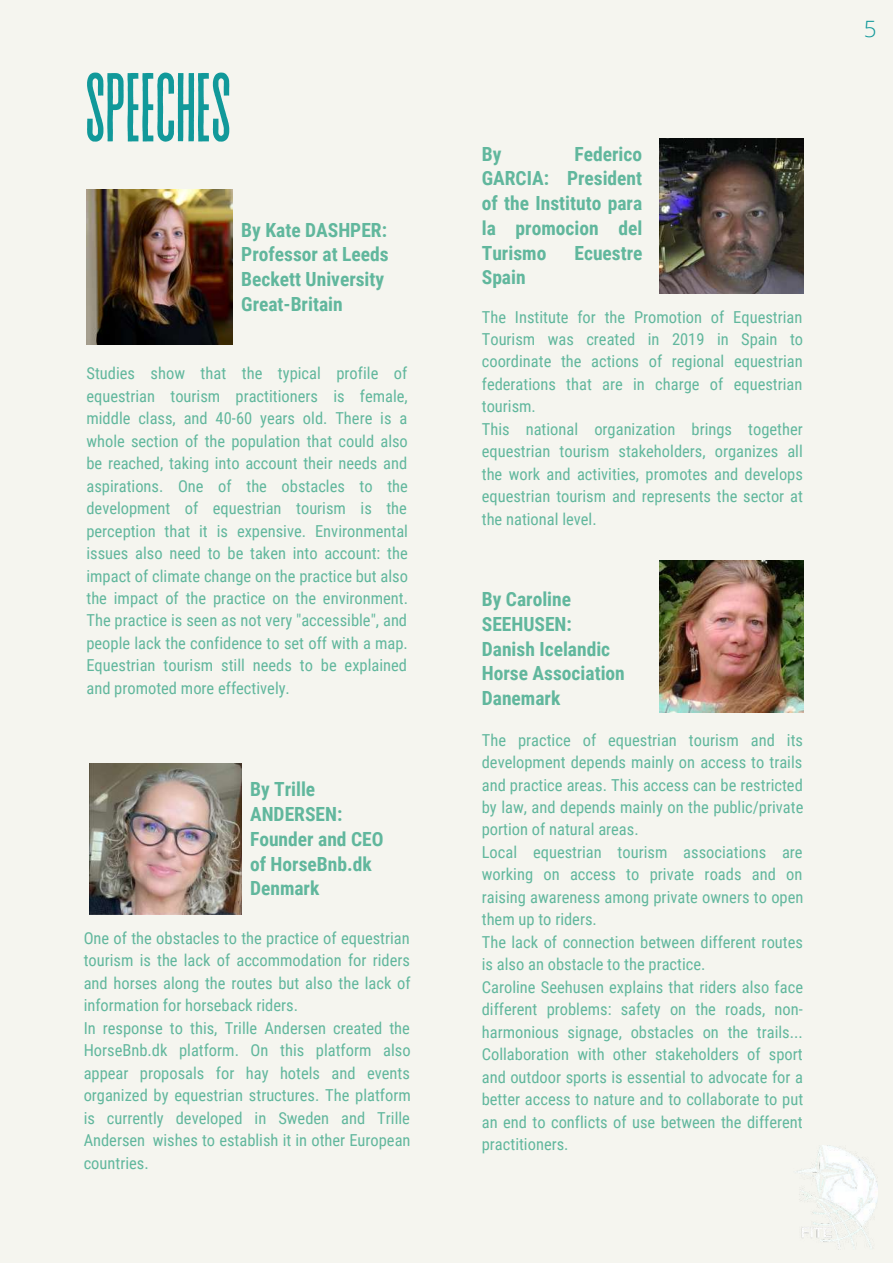
<style>
.page{position:relative;width:893px;height:1264px;background:#fff}
.page>*{position:absolute;margin:0;border:0;box-sizing:border-box;transform-origin:0 0}
.t1{font:97.35px "Revive 80 Tall";letter-spacing:-.03em;color:#11999a}
.t2{font:300 22.5px "Open Sans";color:#11999a}
.t3{font:700 19.5px/24.8px "Roboto Condensed";color:#61b79d}
.t4{font:16.5px/22.5px "Roboto Condensed";color:#61b79d}
</style>
<div class="page">
<div style="left:0;top:0;width:892px;height:1262px;background:#f5f5ef"></div>
<img style="left:659px;top:138px;width:144px;height:155px">
<img style="left:89px;top:763px;width:152px;height:152px">
<img style="left:86px;top:189px;width:147px;height:155px">
<img style="left:797px;top:1145px;width:80px;height:102px">
<img style="left:659px;top:560px;width:144px;height:152px">
<h1 class="t1" style="left:84px;top:58px;width:150px">SPEECHES</h1>
<p class="t3" style="left:241px;top:217px;width:149px">By Kate DASHPER:<br>Professor at Leeds<br>Beckett University<br>Great-Britain</p>
<p class="t4" style="left:86px;top:362px;width:323px;text-align:justify">Studies show that the typical profile of equestrian tourism practitioners is female, middle class, and 40-60 years old. There is a whole section of the population that could also be reached, taking into account their needs and aspirations. One of the obstacles to the development of equestrian tourism is the perception that it is expensive. Environmental issues also need to be taken into account: the impact of climate change on the practice but also the impact of the practice on the environment.<br>The practice is seen as not very "accessible", and people lack the confidence to set off with a map.<br>Equestrian tourism still needs to be explained and promoted more effectively.</p>
<p class="t3" style="left:250px;top:777px;width:135px">By Trille<br>ANDERSEN:<br>Founder and CEO of HorseBnb.dk<br>Denmark</p>
<p class="t4" style="left:84px;top:926px;width:328px">One of the obstacles to the practice of equestrian tourism is the lack of accommodation for riders and horses along the routes but also the lack of information for horseback riders.<br>In response to this, Trille Andersen created the HorseBnb.dk platform. On this platform also appear proposals for hay hotels and events organized by equestrian structures. The platform is currently developed in Sweden and Trille Andersen wishes to establish it in other European countries.</p>
<p class="t3" style="left:482px;top:142px;width:162px;text-align:justify;text-indent:93px">Federico GARCIA: President of the Instituto para la promocion del Turismo</p>
<p class="t3" style="left:482px;top:142px;width:21px">By</p>
<p class="t3" style="left:574px;top:240px;width:70px">Ecuestre</p>
<p class="t3" style="left:482px;top:265px;width:45px">Spain</p>
<p class="t4" style="left:482px;top:305px;width:323px">The Institute for the Promotion of Equestrian Tourism was created in 2019 in Spain to coordinate the actions of regional equestrian federations that are in charge of equestrian tourism.<br>This national organization brings together equestrian tourism stakeholders, organizes all the work and activities, promotes and develops equestrian tourism and represents the sector at the national level.</p>
<p class="t3" style="left:482px;top:587px;width:144px">By Caroline<br>SEEHUSEN:<br>Danish Icelandic<br>Horse Association<br>Danemark</p>
<p class="t4" style="left:482px;top:728px;width:323px">The practice of equestrian tourism and its development depends mainly on access to trails and practice areas. This access can be restricted by law, and depends mainly on the public/private portion of natural areas.<br>Local equestrian tourism associations are working on access to private roads and on raising awareness among private owners to open them up to riders.<br>The lack of connection between different routes is also an obstacle to the practice.<br>Caroline Seehusen explains that riders also face different problems: safety on the roads, non&shy;harmonious signage, obstacles on the trails...<br>Collaboration with other stakeholders of sport and outdoor sports is essential to advocate for a better access to nature and to collaborate to put an end to conflicts of use between the different practitioners.</p>
<h2 class="t2" style="left:863px;top:13px;width:14px">5</h2>
</div>
